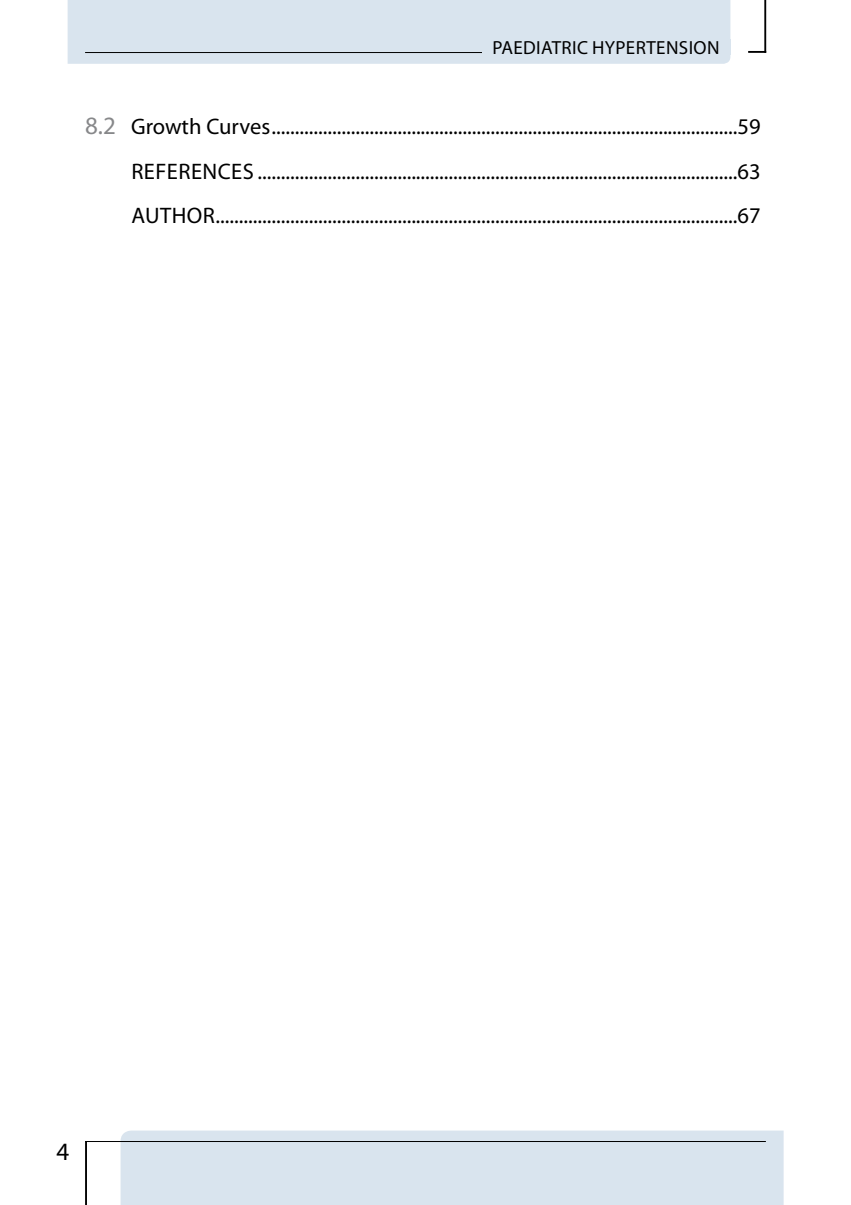
<style>
.page{position:relative;width:851px;height:1205px;background:#fff}
.page>*{position:absolute;margin:0;border:0;box-sizing:border-box;transform-origin:0 0}
.t1{font:25px "Myriad Pro";color:#000}
.t2{font:22.5px/44.8px "Myriad Pro";letter-spacing:.02em;color:#000;text-align:justify}
.t3{font:19px "Myriad Pro";letter-spacing:.02em;color:#000}
.s1{font-size:25px;color:#87888a}
</style>
<div class="page">
<div style="left:120px;top:1130px;width:663px;height:75px;background:#d9e4ee"></div>
<div style="left:68px;top:0;width:662px;height:64px;background:#d9e4ee"></div>
<hr style="left:764px;top:0;width:2px;height:53px;background:#000">
<hr style="left:85px;top:52px;width:645px;height:1px;background:#000">
<hr style="left:85px;top:1141px;width:2px;height:64px;background:#000">
<hr style="left:85px;top:1141px;width:680px;height:1px;background:#000">
<svg style="left:748px;top:51px;width:17px;height:2px"></svg>
<div style="left:481px;top:39px;width:249px;height:16px;background:#d9e4ee"></div>
<p class="t3" style="left:492px;top:36px;width:228px">PAEDIATRIC HYPERTENSION</p>
<p class="t2" style="left:131px;top:104px;width:630px;text-indent:-46px"><span class="s1">8.2</span> GROWTH CURVES....................................................................................................59<br>REF ERENCES .......................................................................................................63<br>AUTHOR................................................................................................................67</p>
<p class="t1" style="left:56px;top:1136px;width:14px">4</p>
</div>
